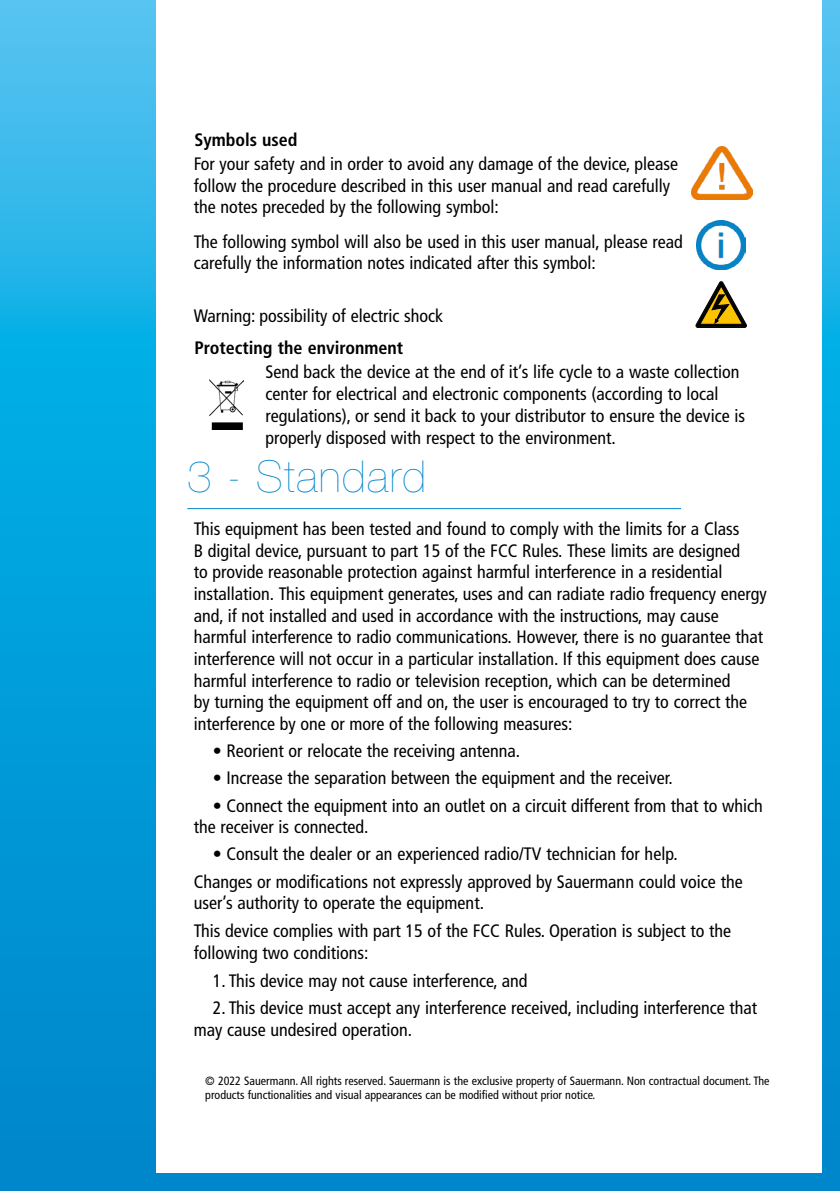
<style>
.page{position:relative;width:840px;height:1191px;background:#fff}
.page>*{position:absolute;margin:0;border:0;box-sizing:border-box;transform-origin:0 0}
.t1{font:200 44px "Helvetica Neue LT Std";letter-spacing:.03em;color:#0086ca}
.t2{font:condensed 18px/21.6px "Frutiger LT Std";color:#000}
.t3{font:700 condensed 18px "Frutiger LT Std";color:#000}
.t4{font:condensed 12px/14px "Frutiger LT Std";color:#000}
</style>
<div class="page">
<svg style="left:0;top:0;width:155px;height:1173px;background:#10a3dd"></svg>
<svg style="left:822px;top:0;width:17px;height:1173px;background:#0fa3dd"></svg>
<img style="left:691px;top:147px;width:60px;height:52px">
<img style="left:696px;top:221px;width:49px;height:48px">
<img style="left:209px;top:379px;width:34px;height:50px">
<svg style="left:695px;top:281px;width:51px;height:47px"></svg>
<div style="left:0;top:1173px;width:839px;height:18px;background:#0086ca"></div>
<hr style="left:187px;top:508px;width:493px;height:1px;background:#0086ca">
<p class="t3" style="left:194px;top:129px;width:105px">Symbols used</p>
<p class="t2" style="left:193px;top:153px;width:486px">For your safety and in order to avoid any damage of the device, please follow the procedure described in this user manual and read carefully the notes preceded by the following symbol:</p>
<p class="t2" style="left:193px;top:231px;width:490px">The following symbol will also be used in this user manual, please read carefully the information notes indicated after this symbol:</p>
<p class="t2" style="left:193px;top:305px;width:251px">Warning: possibility of electric shock</p>
<p class="t3" style="left:194px;top:337px;width:210px">Protecting the environment</p>
<p class="t2" style="left:265px;top:361px;width:481px">Send back the device at the end of it’s life cycle to a waste collection center for electrical and electronic components (according to local regulations), or send it back to your distributor to ensure the device is properly disposed with respect to the environment.</p>
<h1 class="t1" style="left:187px;top:451px;width:240px">3 - Standard</h1>
<p class="t2" style="left:193px;top:518px;width:574px">This equipment has been tested and found to comply with the limits for a Class<br>B digital device, pursuant to part 15 of the FCC Rules. These limits are designed<br>to provide reasonable protection against harmful interference in a residential installation. This equipment generates, uses and can radiate radio frequency energy and, if not installed and used in accordance with the instructions, may cause harmful interference to radio communications. However, there is no guarantee that interference will not occur in a particular installation. If this equipment does cause harmful interference to radio or television reception, which can be determined<br>by turning the equipment off and on, the user is encouraged to try to correct the interference by one or more of the following measures:</p>
<p class="t2" style="left:212px;top:740px;width:309px">• Reorient or relocate the receiving antenna.</p>
<p class="t2" style="left:212px;top:767px;width:461px">• Increase the separation between the equipment and the receiver.</p>
<p class="t2" style="left:193px;top:794px;width:570px;text-indent:19px">• Connect the equipment into an outlet on a circuit different from that to which the receiver is connected.</p>
<p class="t2" style="left:193px;top:840px;width:550px;line-height:27.2px;text-indent:19px">• Consult the dealer or an experienced radio/TV technician for help.<br>Changes or modifications not expressly approved by Sauermann could voice the</p>
<p class="t2" style="left:193px;top:889px;width:539px;line-height:27.6px">user’s authority to operate the equipment.<br>This device complies with part 15 of the FCC Rules. Operation is subject to the</p>
<p class="t2" style="left:193px;top:942px;width:176px">following two conditions:</p>
<p class="t2" style="left:212px;top:969px;width:316px">1. This device may not cause interference, and</p>
<p class="t2" style="left:193px;top:997px;width:565px;text-indent:19px">2. This device must accept any interference received, including interference that may cause undesired operation.</p>
<p class="t4" style="left:205px;top:1074px;width:565px">© 2022 Sauermann. All rights reserved. Sauermann is the exclusive property of Sauermann. Non contractual document. The products functionalities and visual appearances can be modified without prior notice.</p>
</div>
